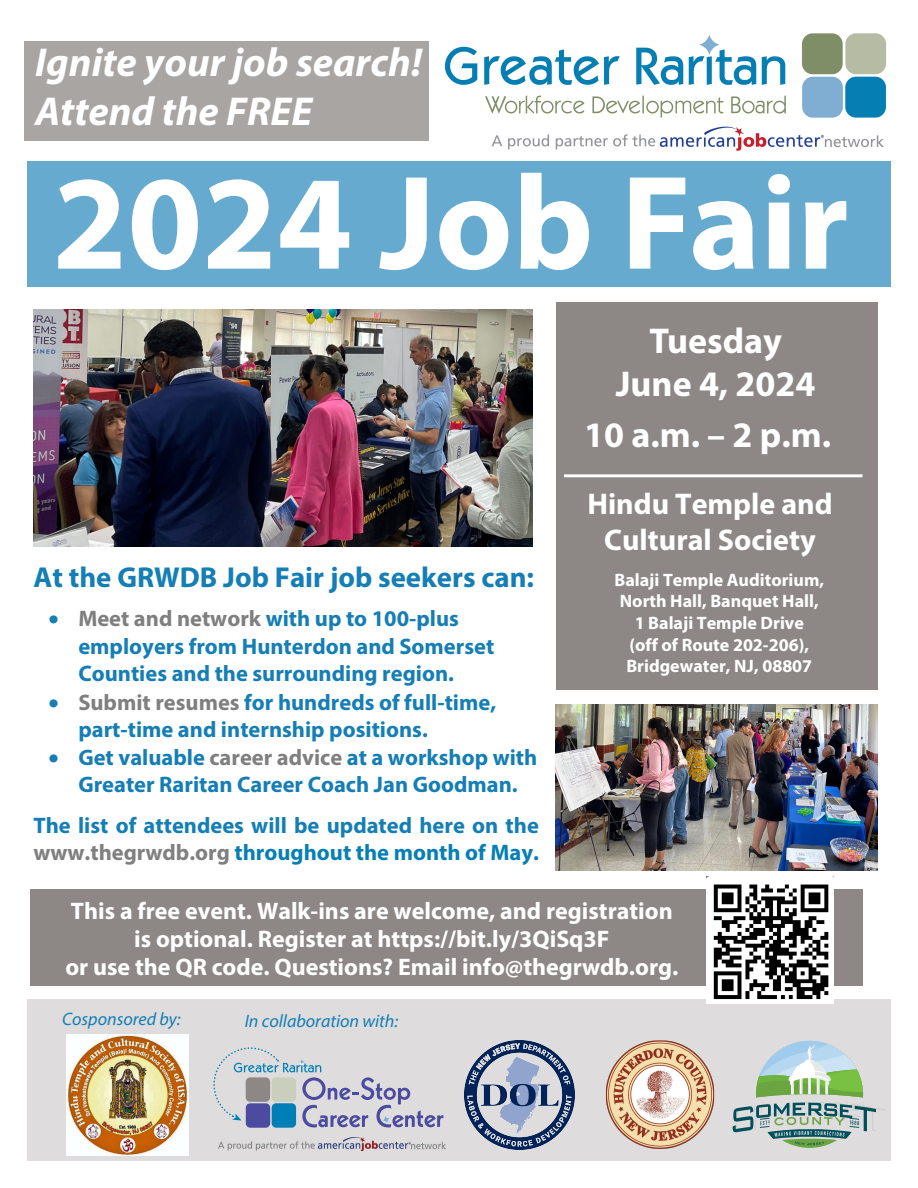
<style>
.page{position:relative;width:918px;height:1188px;background:#fff}
.page>*{position:absolute;margin:0;border:0;box-sizing:border-box;transform-origin:0 0}
.t1{font:700 135px "Myriad Pro";color:#fff}
.t2{font:italic 700 40.5px/48.6px "Myriad Pro";color:#fff}
.t3{font:700 36px/43.2px "Myriad Pro";color:#fff;text-align:center}
.t4{font:700 30px/36px "Myriad Pro";color:#fff;text-align:center}
.t5{font:700 28.8px "Myriad Pro";color:#147eb5}
.t6{font:700 24px/28.2px "Myriad Pro";color:#fff;text-align:center}
.t7{font:700 22.5px/27.6px "Myriad Pro";color:#147eb5}
.t8{font:700 18px/21.6px "Myriad Pro";color:#fff;text-align:center}
.t9{font:italic 18px "Myriad Pro";color:#147eb5}
.s1{color:#7f7f7f}
.s2{color:#808080}
.s3{color:#077fb5}
</style>
<div class="page">
<img style="left:33px;top:309px;width:499px;height:238px">
<div style="left:27px;top:999px;width:864px;height:162px;background:#dedcdc"></div>
<div style="left:27px;top:161px;width:864px;height:125px;background:#66abcf"></div>
<div style="left:556px;top:303px;width:322px;height:387px;background:#8d8885"></div>
<div style="left:30px;top:889px;width:833px;height:97px;background:#8d8885"></div>
<svg style="left:246px;top:1103px;width:24px;height:25px"></svg>
<svg style="left:272px;top:1103px;width:24px;height:25px"></svg>
<svg style="left:213px;top:1047px;width:230px;height:80px"></svg>
<div style="left:24px;top:41px;width:405px;height:100px;background:#a9a5a3"></div>
<img style="left:219px;top:1137px;width:227px;height:14px">
<hr style="left:564px;top:474px;width:298px;height:3px;background:#fff">
<svg style="left:733px;top:1040px;width:153px;height:108px"></svg>
<img style="left:605px;top:1040px;width:110px;height:109px">
<img style="left:464px;top:1040px;width:111px;height:110px">
<img style="left:66px;top:1034px;width:122px;height:121px">
<img style="left:556px;top:705px;width:322px;height:166px">
<img style="left:444px;top:33px;width:442px;height:118px">
<img style="left:707px;top:876px;width:127px;height:128px">
<h2 class="t2" style="left:35px;top:37px;width:388px">Ignite your job search!<br>Attend the FREE</h2>
<h1 class="t1" style="left:52px;top:135px;width:798px">2024 Job Fair</h1>
<p class="t5" style="left:33px;top:558px;width:502px">At the GRWDB Job Fair job seekers can:</p>
<p class="t7" style="left:78px;top:604px;width:417px;text-indent:-30px">• <span class="s1">Meet and network</span> with up to 100-plus employers from Hunterdon and Somerset<br>Counties and the surrounding region.</p>
<p class="t7" style="left:78px;top:688px;width:419px;line-height:27.2px;text-indent:-30px">• <span class="s1">Submit resumes</span> for hundreds of full-time, part-time and internship positions.</p>
<p class="t7" style="left:48px;top:743px;width:491px;line-height:27.2px;text-align:center">• Get valuable <span class="s1">career advice</span> at a workshop with<br>Greater Raritan Career Coach Jan Goodman.</p>
<p class="t7" style="left:33px;top:811px;width:507px">The list of attendees will be updated here on the <span class="s2">www.thegrwdb.org</span> <span class="s3">throughout the month of May.</span></p>
<h3 class="t3" style="left:616px;top:318px;width:201px">Tuesday<br>June 4, 2024</h3>
<h3 class="t3" style="left:584px;top:412px;width:248px">10 a.m. – 2 p.m.</h3>
<h3 class="t4" style="left:587px;top:485px;width:247px">Hindu Temple and<br>Cultural Society</h3>
<p class="t8" style="left:614px;top:568px;width:211px">Balaji Temple Auditorium,<br>North Hall, Banquet Hall,<br>1 Balaji Temple Drive<br>(off of Route 202-206),<br>Bridgewater, NJ, 08807</p>
<p class="t6" style="left:65px;top:896px;width:615px">This a free event. Walk-ins are welcome, and registration is optional. Register at https://bit.ly/3QiSq3F<br>or use the QR code. Questions? Email info@thegrwdb.org.</p>
<p class="t9" style="left:62px;top:1008px;width:120px">Cosponsored by:</p>
<p class="t9" style="left:245px;top:1010px;width:155px">In collaboration with:</p>
</div>
